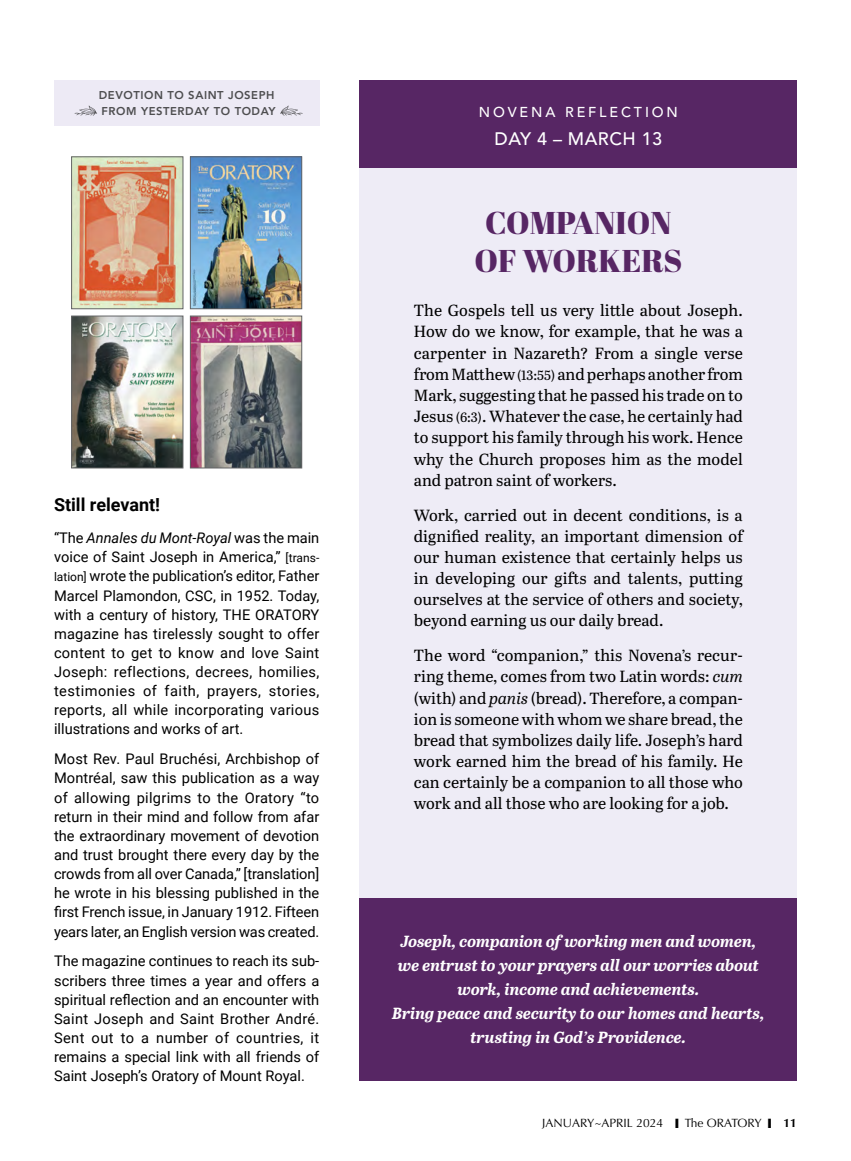
<style>
.page{position:relative;width:851px;height:1161px;background:#fff}
.page>*{position:absolute;margin:0;border:0;box-sizing:border-box;transform-origin:0 0}
.t1{font:31.5px/37.8px "Abril Fatface";color:#572664;text-align:center}
.t2{font:700 18px "Roboto";color:#000}
.t3{font:500 18px "Avenir LT Std";letter-spacing:.025em;color:#fff}
.t4{font:16.2px/21.1px "Abril Text";color:#000;text-align:justify}
.t5{font:italic 700 16.2px/24px "Abril Text";color:#fff;text-align:center}
.t6{font:14.7px/19.2px "Roboto";color:#000;text-align:justify}
.t7{font:500 14.25px "Avenir LT Std";letter-spacing:.2em;color:#fff}
.t8{font:12px "Optima";color:#000}
.t9{font:800 11.25px/15.8px "Avenir LT Std";letter-spacing:.05em;color:#4d4d4f}
.s1{font-style:italic}
.s2{font-size:12px}
.s3{font-size:13.5px}
.s4{font-weight:700}
</style>
<div class="page">
<div style="left:360px;top:118px;width:436px;height:963px;background:#eeecf6"></div>
<div style="left:360px;top:899px;width:436px;height:182px;background:#572664"></div>
<div style="left:360px;top:80px;width:436px;height:88px;background:#572664"></div>
<div style="left:54px;top:80px;width:265px;height:45px;background:#edeaf5"></div>
<svg style="left:75px;top:106px;width:22px;height:10px"></svg>
<svg style="left:280px;top:106px;width:22px;height:10px"></svg>
<img style="left:192px;top:318px;width:108px;height:148px">
<div style="left:190px;top:316px;width:112px;height:152px;border:1px solid #636466"></div>
<img style="left:73px;top:318px;width:108px;height:148px">
<div style="left:71px;top:316px;width:112px;height:152px;border:1px solid #636466"></div>
<img style="left:192px;top:159px;width:108px;height:148px">
<div style="left:190px;top:157px;width:112px;height:152px;border:1px solid #636466"></div>
<img style="left:73px;top:159px;width:108px;height:148px">
<div style="left:71px;top:157px;width:112px;height:152px;border:1px solid #636466"></div>
<p class="t9" style="left:99px;top:88px;width:178px">DEVOTION TO SAINT JOSEPH<br>FROM YESTERDAY TO TODAY</p>
<p class="t2" style="left:54px;top:492px;width:108px">Still relevant!</p>
<p class="t6" style="left:54px;top:528px;width:267px">“The <span class="s1">Annales du Mont-Royal</span> was the main voice of Saint Joseph in America,” <span class="s2">[trans&shy;lation]</span> wrote the publication’s editor, Father Marcel Plamondon, CSC, in 1952. Today, with a century of history, THE ORATORY magazine has tirelessly sought to offer content to get to know and love Saint Joseph: reflections, decrees, homilies, testimonies of faith, prayers, stories, reports, all while incorporating various illustrations and works of art.</p>
<p class="t6" style="left:54px;top:749px;width:267px">Most Rev. Paul Bruchési, Archbishop of Montréal, saw this publication as a way of allowing pilgrims to the Oratory “to return in their mind and follow from afar the extraordinary movement of devotion and trust brought there every day by the crowds from all over Canada,” [translation] he wrote in his blessing published in the first French issue, in January 1912. Fifteen years later, an English version was created.</p>
<p class="t6" style="left:54px;top:951px;width:267px">The magazine continues to reach its sub&shy;scribers three times a year and offers a spiritual reflection and an encounter with Saint Joseph and Saint Brother André.<br>Sent out to a number of countries, it remains a special link with all friends of Saint Joseph’s Oratory of Mount Royal.</p>
<p class="t7" style="left:479px;top:103px;width:200px">NOVENA REFLECTION</p>
<p class="t3" style="left:494px;top:128px;width:169px">DAY 4 – MARCH 13</p>
<h1 class="t1" style="left:474px;top:203px;width:209px">COMPANION<br>OF WORKERS</h1>
<p class="t4" style="left:414px;top:299px;width:330px">The Gospels tell us very little about Joseph.<br>How do we know, for example, that he was a carpenter in Nazareth? From a single verse from Matthew <span class="s3">(13:55)</span> and perhaps another from Mark, suggesting that he passed his trade on to Jesus <span class="s3">(6:3)</span>. Whatever the case, he certainly had to support his family through his work. Hence why the Church proposes him as the model and patron saint of workers.</p>
<p class="t4" style="left:414px;top:503px;width:330px">Work, carried out in decent conditions, is a dignified reality, an important dimension of our human existence that certainly helps us in developing our gifts and talents, putting ourselves at the service of others and society, beyond earning us our daily bread.</p>
<p class="t4" style="left:414px;top:644px;width:330px">The word “companion,” this Novena’s recur&shy;ring theme, comes from two Latin words: <span class="s1">cum </span>(with) and <span class="s1">panis</span> (bread). Therefore, a compan&shy;ion is someone with whom we share bread, the bread that symbolizes daily life. Joseph’s hard work earned him the bread of his family. He can certainly be a companion to all those who work and all those who are looking for a job.</p>
<p class="t5" style="left:392px;top:929px;width:374px">Joseph, companion of working men and women, we entrust to your prayers all our worries about work, income and achievements.<br>Bring peace and security to our homes and hearts, trusting in God’s Providence.</p>
<p class="t8" style="left:542px;top:1116px;width:256px">JANUARY~APRIL 2024 ❙ The ORATORY ❙ <span class="s4">11</span></p>
</div>
